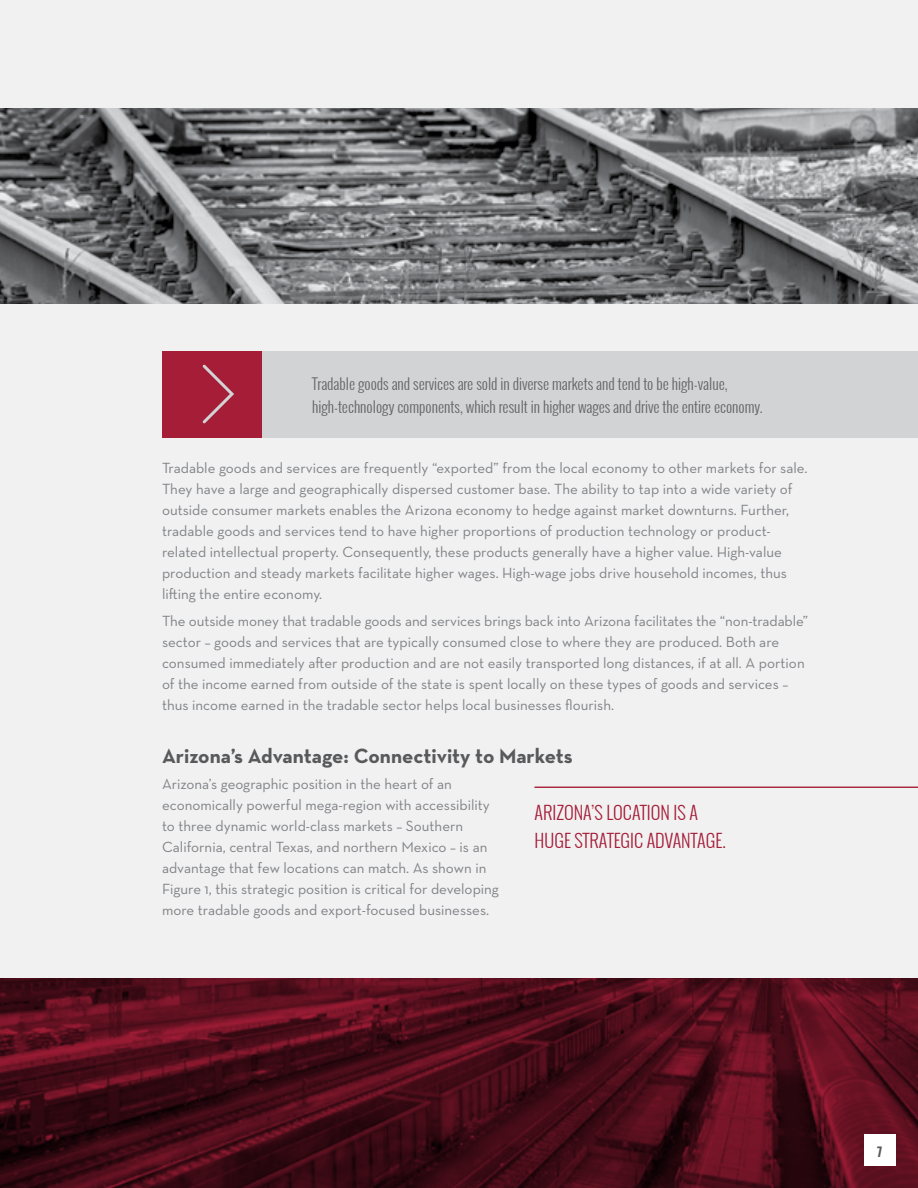
<style>
.page{position:relative;width:918px;height:1188px;background:#f1f1f2}
.page>*{position:absolute;margin:0;border:0;box-sizing:border-box;transform-origin:0 0}
.t1{font:700 21px "Neutraface Text";color:#58595b}
.t2{font:300 18px/28.5px "Oswald";color:#a51d37}
.t3{font:15px/21px "Neutraface Text";color:#808285}
.t4{font:300 15px/22.5px "Oswald";color:#636466}
.t5{font:700 12px "Oswald";color:#58595b}
</style>
<div class="page">
<svg style="left:0;top:978px;width:918px;height:210px"></svg>
<div style="left:864px;top:1134px;width:31px;height:31px;background:#fff"></div>
<div style="left:162px;top:351px;width:100px;height:86px;background:#a51d37"></div>
<div style="left:262px;top:351px;width:656px;height:86px;background:#d1d3d4"></div>
<svg style="left:202px;top:364px;width:32px;height:60px"></svg>
<hr style="left:535px;top:787px;width:383px;height:1px;background:#a51d37">
<img style="left:0;top:108px;width:918px;height:195px">
<p class="t4" style="left:312px;top:372px;width:452px">Tradable goods and services are sold in diverse markets and tend to be high-value, high-technology components, which result in higher wages and drive the entire economy.</p>
<p class="t3" style="left:162px;top:458px;width:647px">Tradable goods and services are frequently “exported” from the local economy to other markets for sale.<br>They have a large and geographically dispersed customer base. The ability to tap into a wide variety of outside consumer markets enables the Arizona economy to hedge against market downturns. Further, tradable goods and services tend to have higher proportions of production technology or product&shy;related intellectual property. Consequently, these products generally have a higher value. High-value production and steady markets facilitate higher wages. High-wage jobs drive household incomes, thus lifting the entire economy.</p>
<p class="t3" style="left:162px;top:610px;width:648px">The outside money that tradable goods and services brings back into Arizona facilitates the “non-tradable” sector – goods and services that are typically consumed close to where they are produced. Both are consumed immediately after production and are not easily transported long distances, if at all. A portion of the income earned from outside of the state is spent locally on these types of goods and services – thus income earned in the tradable sector helps local businesses flourish.</p>
<h1 class="t1" style="left:162px;top:742px;width:412px">Arizona’s Advantage: Connectivity to Markets</h1>
<p class="t3" style="left:162px;top:773px;width:339px">Arizona’s geographic position in the heart of an economically powerful mega-region with accessibility to three dynamic world-class markets – Southern California, central Texas, and northern Mexico – is an advantage that few locations can match. As shown in Figure 1, this strategic position is critical for developing more tradable goods and export-focused businesses.</p>
<p class="t2" style="left:535px;top:797px;width:193px">ARIZONA’S LOCATION IS A<br>HUGE STRATEGIC ADVANTAGE.</p>
<p class="t5" style="left:877px;top:1143px;width:6px">7</p>
</div>
